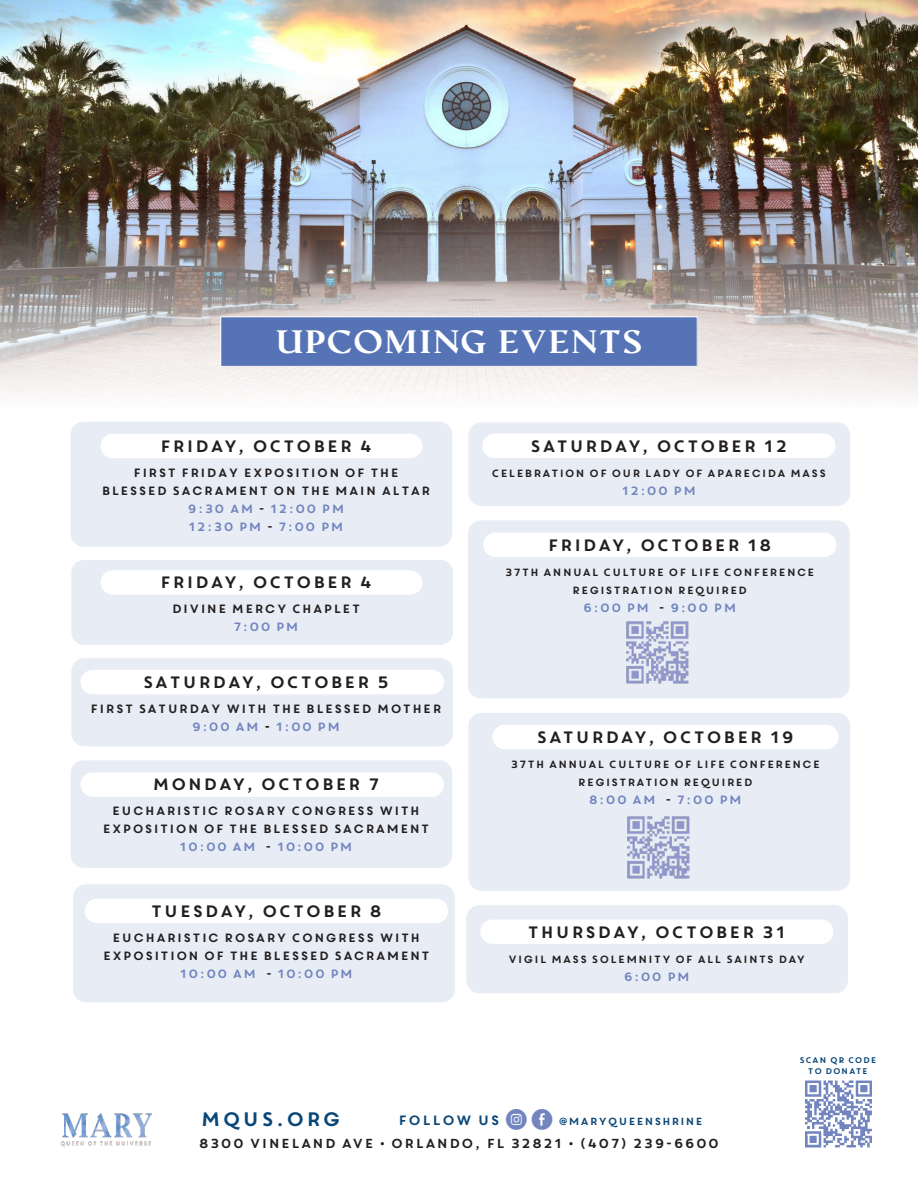
<style>
.page{position:relative;width:918px;height:1188px;background:#fff}
.page>*{position:absolute;margin:0;border:0;box-sizing:border-box;transform-origin:0 0}
.t1{font:700 29.55px "Amagro";letter-spacing:.04em;color:#fff;scale:1.17 1}
.Prayer{font:19.5px "Core Circus";color:#0a4777}
.t2{font:16.5px "Core Circus";color:#231f20}
.t3{font:13.05px "Core Circus";color:#231f20}
.t4{font:12px/18px "Core Circus";color:#231f20;text-align:center}
.t5{font:12px "Core Circus";color:#7285bf}
.t6{font:10.5px/18px "Core Circus";color:#231f20;text-align:center}
.t7{font:10.35px "Core Circus";color:#0a4777}
.t8{font:8.25px/10.8px "Core Circus";letter-spacing:-.01em;color:#0a4777;text-align:center}
.s1{color:#7285bf}
.s2{color:#000}
.s3{color:#231f20}
.s4{font-size:13.5px}
.s5{font-family:"Social Media Circled";font-size:20.55px;color:#7285bf}
</style>
<div class="page">
<div style="left:468px;top:422px;width:383px;height:84px;background:#e8edf5;border-radius:14px"></div>
<div style="left:468px;top:421px;width:383px;height:86px;border:1px solid #fff;border-radius:14px"></div>
<div style="left:70px;top:760px;width:383px;height:108px;background:#e8edf5;border-radius:14px"></div>
<div style="left:70px;top:759px;width:383px;height:110px;border:1px solid #fff;border-radius:14px"></div>
<div style="left:81px;top:772px;width:363px;height:25px;background:#fff;border-radius:12px"></div>
<div style="left:72px;top:884px;width:383px;height:119px;background:#e8edf5;border-radius:14px"></div>
<div style="left:72px;top:883px;width:384px;height:120px;border:1px solid #fff;border-radius:14px"></div>
<div style="left:85px;top:899px;width:363px;height:24px;background:#fff;border-radius:12px"></div>
<div style="left:468px;top:712px;width:383px;height:179px;background:#e8edf5;border-radius:14px"></div>
<div style="left:468px;top:712px;width:383px;height:180px;border:1px solid #fff;border-radius:14px"></div>
<div style="left:492px;top:725px;width:346px;height:24px;background:#fff;border-radius:12px"></div>
<div style="left:466px;top:905px;width:383px;height:89px;background:#e8edf5;border-radius:14px"></div>
<div style="left:465px;top:904px;width:384px;height:90px;border:1px solid #fff;border-radius:14px"></div>
<div style="left:480px;top:920px;width:353px;height:24px;background:#fff;border-radius:12px"></div>
<div style="left:71px;top:559px;width:383px;height:86px;background:#e8edf5;border-radius:14px"></div>
<div style="left:70px;top:559px;width:384px;height:87px;border:1px solid #fff;border-radius:14px"></div>
<img style="left:0;top:0;width:918px;height:399px">
<svg style="left:805px;top:1081px;width:67px;height:66px"></svg>
<div style="left:221px;top:317px;width:476px;height:49px;background:#5573b5"></div>
<div style="left:220px;top:316px;width:478px;height:51px;border:1px solid #fff"></div>
<img style="left:60px;top:1113px;width:92px;height:34px">
<div style="left:70px;top:421px;width:383px;height:126px;background:#e8edf5;border-radius:14px"></div>
<div style="left:70px;top:421px;width:383px;height:127px;border:1px solid #fff;border-radius:14px"></div>
<div style="left:101px;top:434px;width:321px;height:24px;background:#fff;border-radius:12px"></div>
<div style="left:101px;top:570px;width:321px;height:25px;background:#fff;border-radius:12px"></div>
<div style="left:71px;top:658px;width:383px;height:89px;background:#e8edf5;border-radius:14px"></div>
<div style="left:70px;top:657px;width:384px;height:90px;border:1px solid #fff;border-radius:14px"></div>
<div style="left:81px;top:670px;width:363px;height:24px;background:#fff;border-radius:12px"></div>
<div style="left:482px;top:434px;width:353px;height:24px;background:#fff;border-radius:12px"></div>
<img style="left:627px;top:816px;width:63px;height:63px">
<div style="left:467px;top:520px;width:383px;height:179px;background:#e8edf5;border-radius:14px"></div>
<div style="left:467px;top:519px;width:384px;height:180px;border:1px solid #fff;border-radius:14px"></div>
<div style="left:483px;top:533px;width:353px;height:24px;background:#fff;border-radius:12px"></div>
<img style="left:626px;top:621px;width:63px;height:63px">
<p class="t1" style="left:276px;top:323px;width:315px">UPCOMING EVENTS</p>
<p class="t2" style="left:159px;top:435px;width:215px">FRIDAY, OCTOBER 4</p>
<p class="t4" style="left:101px;top:463px;width:332px">FIRST FRIDAY EXPOSITION OF THE<br>BLESSED SACRAMENT ON THE MAIN ALTAR<br><span class="s1">9:30 AM</span> - <span class="s1">12:00 PM<br>12:30 PM</span> - <span class="s1">7:00 PM</span></p>
<p class="t2" style="left:159px;top:571px;width:215px">FRIDAY, OCTOBER 4</p>
<p class="t4" style="left:171px;top:599px;width:191px">DIVINE MERCY CHAPLET<br><span class="s1">7:00 PM</span></p>
<p class="t2" style="left:142px;top:671px;width:250px">SATURDAY, OCTOBER 5</p>
<p class="t4" style="left:90px;top:699px;width:354px">FIRST SATURDAY WITH THE BLESSED MOTHER<br><span class="s1">9:00 AM</span> <span class="s2">-</span> <span class="s1">1:00 PM</span></p>
<p class="t2" style="left:152px;top:774px;width:230px">MONDAY, OCTOBER 7</p>
<p class="t4" style="left:102px;top:801px;width:330px">EUCHARISTIC ROSARY CONGRESS WITH<br>EXPOSITION OF THE BLESSED SACRAMENT<br><span class="s1">10:00 AM</span> - <span class="s1">10:00 PM</span></p>
<p class="t2" style="left:150px;top:900px;width:234px">TUESDAY, OCTOBER 8</p>
<p class="t4" style="left:102px;top:928px;width:329px">EUCHARISTIC ROSARY CONGRESS WITH<br>EXPOSITION OF THE BLESSED SACRAMENT<br><span class="s1">10:00 AM</span> - <span class="s1">10:00 PM</span></p>
<p class="t2" style="left:530px;top:435px;width:260px">SATURDAY, OCTOBER 12</p>
<p class="t6" style="left:491px;top:463px;width:337px">CELEBRATION OF OUR LADY OF APARECIDA MASS</p>
<p class="t5" style="left:621px;top:482px;width:77px">12:00 PM</p>
<p class="t2" style="left:547px;top:534px;width:227px">FRIDAY, OCTOBER 18</p>
<p class="t6" style="left:505px;top:562px;width:312px">37TH ANNUAL CULTURE OF LIFE CONFERENCE<br>REGISTRATION REQUIRED</p>
<p class="t5" style="left:583px;top:599px;width:156px">6:00 PM <span class="s3">-</span> 9:00 PM</p>
<p class="t2" style="left:536px;top:726px;width:261px">SATURDAY, OCTOBER 19</p>
<p class="t6" style="left:510px;top:755px;width:312px">37TH ANNUAL CULTURE OF LIFE CONFERENCE<br>REGISTRATION REQUIRED</p>
<p class="t5" style="left:588px;top:792px;width:156px">8:00 AM <span class="s3">-</span> 7:00 PM</p>
<p class="t2" style="left:527px;top:921px;width:261px">THURSDAY, OCTOBER 31</p>
<p class="t6" style="left:508px;top:949px;width:299px">VIGIL MASS SOLEMNITY OF ALL SAINTS DAY</p>
<p class="t5" style="left:623px;top:968px;width:69px">6:00 PM</p>
<p class="t8" style="left:799px;top:1054px;width:79px">SCAN QR CODE<br>TO DONATE</p>
<p class="Prayer" style="left:200px;top:1106px;width:143px">MQUS.ORG</p>
<p class="t7" style="left:398px;top:1114px;width:307px"><span class="s4">FOLLOW US</span> <span class="s5">Q E</span> @MARYQUEENSHRINE</p>
<p class="t3" style="left:198px;top:1134px;width:523px">8300 VINELAND AVE • ORLANDO, FL 32821 • (407) 239-6600</p>
</div>
